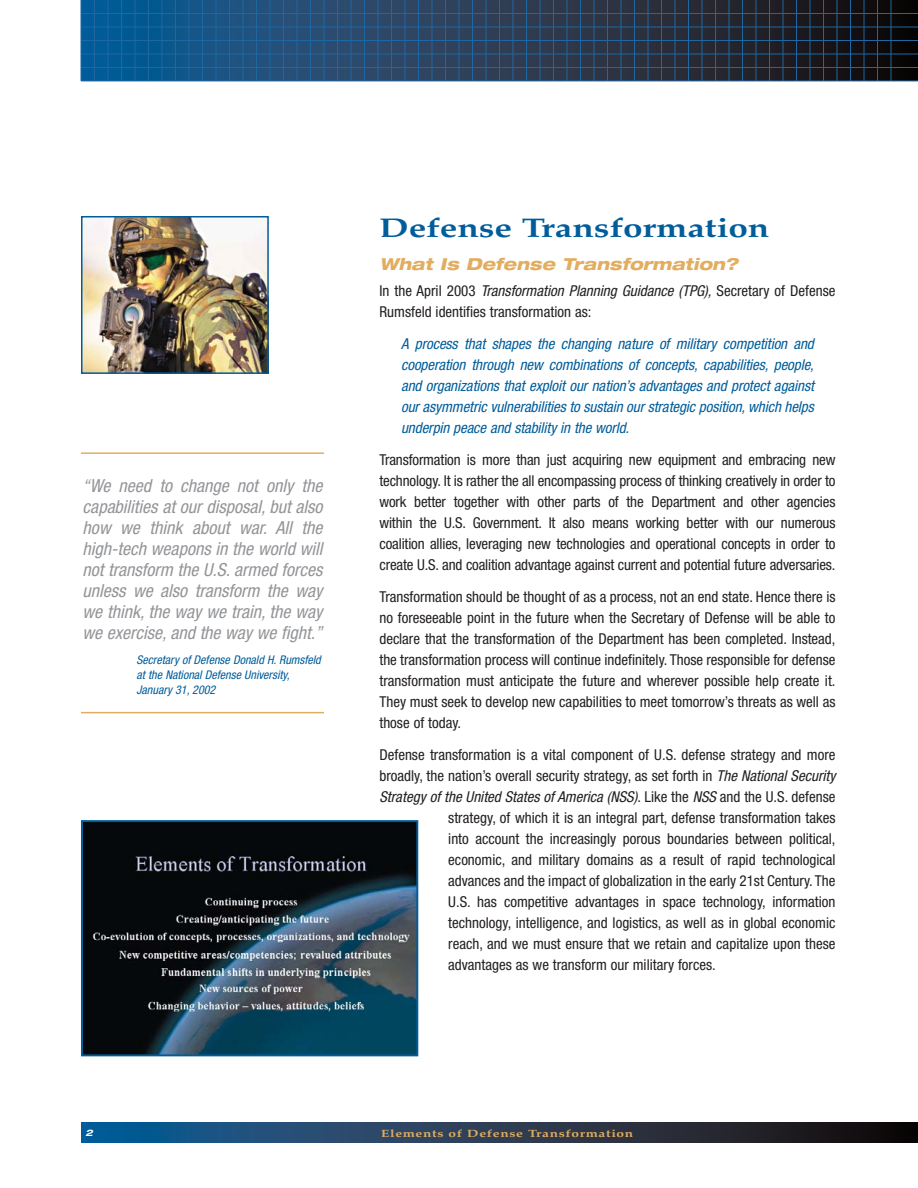
<style>
.page{position:relative;width:918px;height:1188px;background:#fff}
.page>*{position:absolute;margin:0;border:0;box-sizing:border-box;transform-origin:0 0}
.t1{font:700 27px "Palatino";color:#005d9b;scale:1.3 1}
.t2{font:italic condensed 18px/21px "Helvetica Neue";color:#939598;text-align:justify}
.t3{font:italic 800 expanded 16.5px "Helvetica Neue";color:#e2ad5f}
.t4{font:condensed 15px/21px "Helvetica Neue";color:#231f20;text-align:justify}
.t5{font:italic condensed 15px/21px "Helvetica Neue";letter-spacing:-.005em;color:#005d9b;text-align:justify}
.t6{font:italic condensed 15px "Helvetica Neue";color:#231f20}
.t7{font:italic condensed 12px/15px "Helvetica Neue";color:#005d9b}
.t8{font:700 10.5px "Palatino";letter-spacing:.05em;color:#e2ad5f;scale:1.3 1}
.t9{font:italic 700 expanded 9px "Helvetica Neue";color:#fff}
.s1{font-style:italic}
.s2{font-style:normal}
</style>
<div class="page">
<svg style="left:81px;top:1123px;width:837px;height:20px;background:#203952"></svg>
<svg style="left:82px;top:0;width:836px;height:81px;background:#203b55"></svg>
<hr style="left:81px;top:81px;width:837px;height:1px;background:#1f67a2">
<hr style="left:81px;top:67px;width:837px;height:1px;background:#1f67a2">
<hr style="left:81px;top:54px;width:837px;height:1px;background:#1f67a2">
<hr style="left:81px;top:40px;width:837px;height:1px;background:#1f67a2">
<hr style="left:81px;top:27px;width:837px;height:1px;background:#1f67a2">
<hr style="left:81px;top:13px;width:837px;height:1px;background:#1f67a2">
<hr style="left:81px;top:0;width:1px;height:81px;background:#1f67a2">
<hr style="left:94px;top:0;width:1px;height:81px;background:#1f67a2">
<hr style="left:108px;top:0;width:1px;height:81px;background:#1f67a2">
<hr style="left:121px;top:0;width:1px;height:81px;background:#1f67a2">
<hr style="left:135px;top:0;width:1px;height:81px;background:#1f67a2">
<hr style="left:148px;top:0;width:1px;height:81px;background:#1f67a2">
<hr style="left:162px;top:0;width:1px;height:81px;background:#1f67a2">
<hr style="left:175px;top:0;width:1px;height:81px;background:#1f67a2">
<hr style="left:189px;top:0;width:1px;height:81px;background:#1f67a2">
<hr style="left:202px;top:0;width:1px;height:81px;background:#1f67a2">
<hr style="left:216px;top:0;width:1px;height:81px;background:#1f67a2">
<hr style="left:229px;top:0;width:1px;height:81px;background:#1f67a2">
<hr style="left:243px;top:0;width:1px;height:81px;background:#1f67a2">
<hr style="left:256px;top:0;width:1px;height:81px;background:#1f67a2">
<hr style="left:270px;top:0;width:1px;height:81px;background:#1f67a2">
<hr style="left:283px;top:0;width:1px;height:81px;background:#1f67a2">
<hr style="left:297px;top:0;width:1px;height:81px;background:#1f67a2">
<hr style="left:310px;top:0;width:1px;height:81px;background:#1f67a2">
<hr style="left:324px;top:0;width:1px;height:81px;background:#1f67a2">
<hr style="left:337px;top:0;width:1px;height:81px;background:#1f67a2">
<hr style="left:351px;top:0;width:1px;height:81px;background:#1f67a2">
<hr style="left:364px;top:0;width:1px;height:81px;background:#1f67a2">
<hr style="left:378px;top:0;width:1px;height:81px;background:#1f67a2">
<hr style="left:391px;top:0;width:1px;height:81px;background:#1f67a2">
<hr style="left:405px;top:0;width:1px;height:81px;background:#1f67a2">
<hr style="left:418px;top:0;width:1px;height:81px;background:#1f67a2">
<hr style="left:432px;top:0;width:1px;height:81px;background:#1f67a2">
<hr style="left:445px;top:0;width:1px;height:81px;background:#1f67a2">
<hr style="left:459px;top:0;width:1px;height:81px;background:#1f67a2">
<hr style="left:472px;top:0;width:1px;height:81px;background:#1f67a2">
<hr style="left:486px;top:0;width:1px;height:81px;background:#1f67a2">
<hr style="left:499px;top:0;width:1px;height:81px;background:#1f67a2">
<hr style="left:513px;top:0;width:1px;height:81px;background:#1f67a2">
<hr style="left:526px;top:0;width:1px;height:81px;background:#1f67a2">
<hr style="left:540px;top:0;width:1px;height:81px;background:#1f67a2">
<hr style="left:553px;top:0;width:1px;height:81px;background:#1f67a2">
<hr style="left:567px;top:0;width:1px;height:81px;background:#1f67a2">
<hr style="left:580px;top:0;width:1px;height:81px;background:#1f67a2">
<hr style="left:594px;top:0;width:1px;height:81px;background:#1f67a2">
<hr style="left:607px;top:0;width:1px;height:81px;background:#1f67a2">
<hr style="left:621px;top:0;width:1px;height:81px;background:#1f67a2">
<hr style="left:634px;top:0;width:1px;height:81px;background:#1f67a2">
<hr style="left:648px;top:0;width:1px;height:81px;background:#1f67a2">
<hr style="left:661px;top:0;width:1px;height:81px;background:#1f67a2">
<hr style="left:675px;top:0;width:1px;height:81px;background:#1f67a2">
<hr style="left:688px;top:0;width:1px;height:81px;background:#1f67a2">
<hr style="left:702px;top:0;width:1px;height:81px;background:#1f67a2">
<hr style="left:715px;top:0;width:1px;height:81px;background:#1f67a2">
<hr style="left:729px;top:0;width:1px;height:81px;background:#1f67a2">
<hr style="left:742px;top:0;width:1px;height:81px;background:#1f67a2">
<hr style="left:756px;top:0;width:1px;height:81px;background:#1f67a2">
<hr style="left:769px;top:0;width:1px;height:81px;background:#1f67a2">
<hr style="left:783px;top:0;width:1px;height:81px;background:#1f67a2">
<hr style="left:796px;top:0;width:1px;height:81px;background:#1f67a2">
<hr style="left:810px;top:0;width:1px;height:81px;background:#1f67a2">
<hr style="left:823px;top:0;width:1px;height:81px;background:#1f67a2">
<hr style="left:837px;top:0;width:1px;height:81px;background:#1f67a2">
<hr style="left:850px;top:0;width:1px;height:81px;background:#1f67a2">
<hr style="left:864px;top:0;width:1px;height:81px;background:#1f67a2">
<hr style="left:877px;top:0;width:1px;height:81px;background:#1f67a2">
<hr style="left:891px;top:0;width:1px;height:81px;background:#1f67a2">
<img style="left:84px;top:823px;width:331px;height:230px">
<div style="left:81px;top:820px;width:337px;height:236px;border:2px solid #005d9b"></div>
<hr style="left:81px;top:452px;width:243px;height:2px;background:#e2ad5f">
<hr style="left:81px;top:712px;width:243px;height:1px;background:#e2ad5f">
<img style="left:84px;top:219px;width:182px;height:152px">
<div style="left:81px;top:216px;width:188px;height:158px;border:2px solid #005d9b"></div>
<p class="t2" style="left:82px;top:476px;width:242px">“We need to change not only the capabilities at our disposal, but also how we think about war. All the high-tech weapons in the world will not transform the U.S. armed forces unless we also transform the way we think, the way we train, the way we exercise, and the way we fight.”</p>
<p class="t7" style="left:136px;top:654px;width:186px">Secretary of Defense Donald H. Rumsfeld at the National Defense University,<br>January 31, 2002</p>
<h1 class="t1" style="left:379px;top:218px;width:301px">Defense Transformation</h1>
<p class="t3" style="left:379px;top:258px;width:360px">What Is Defense Transformation?</p>
<p class="t4" style="left:379px;top:282px;width:458px">In the April 2003 <span class="s1">Transformation Planning Guidance (TPG),</span> Secretary of Defense<br>Rumsfeld identifies transformation as:</p>
<p class="t5" style="left:401px;top:335px;width:414px">A process that shapes the changing nature of military competition and cooperation through new combinations of concepts, capabilities, people, and organizations that exploit our nation’s advantages and protect against our asymmetric vulnerabilities to sustain our strategic position, which helps underpin peace and stability in the world.</p>
<p class="t4" style="left:379px;top:451px;width:458px">Transformation is more than just acquiring new equipment and embracing new technology. It is rather the all encompassing process of thinking creatively in order to work better together with other parts of the Department and other agencies within the U.S. Government. It also means working better with our numerous coalition allies, leveraging new technologies and operational concepts in order to create U.S. and coalition advantage against current and potential future adversaries.</p>
<p class="t4" style="left:379px;top:587px;width:458px">Transformation should be thought of as a process, not an end state. Hence there is no foreseeable point in the future when the Secretary of Defense will be able to declare that the transformation of the Department has been completed. Instead, the transformation process will continue indefinitely. Those responsible for defense transformation must anticipate the future and wherever possible help create it.<br>They must seek to develop new capabilities to meet tomorrow’s threats as well as those of today.</p>
<p class="t4" style="left:379px;top:745px;width:458px">Defense transformation is a vital component of U.S. defense strategy and more</p>
<p class="t4" style="left:379px;top:766px;width:458px">broadly, the nation’s overall security strategy, as set forth in <span class="s1">The National Security</span></p>
<p class="t6" style="left:379px;top:791px;width:458px">Strategy of the United States of America (NSS)<span class="s2">. Like the</span> NSS <span class="s2">and the U.S. defense</span></p>
<p class="t4" style="left:448px;top:808px;width:389px">strategy, of which it is an integral part, defense transformation takes</p>
<p class="t4" style="left:448px;top:829px;width:389px">into account the increasingly porous boundaries between political,</p>
<p class="t4" style="left:448px;top:850px;width:389px">economic, and military domains as a result of rapid technological</p>
<p class="t4" style="left:448px;top:871px;width:389px">advances and the impact of globalization in the early 21st Century. The</p>
<p class="t4" style="left:448px;top:892px;width:389px">U.S. has competitive advantages in space technology, information</p>
<p class="t4" style="left:448px;top:913px;width:389px">technology, intelligence, and logistics, as well as in global economic</p>
<p class="t4" style="left:448px;top:934px;width:389px">reach, and we must ensure that we retain and capitalize upon these</p>
<p class="t4" style="left:448px;top:955px;width:269px">advantages as we transform our military forces.</p>
<p class="t9" style="left:85px;top:1130px;width:9px">2</p>
<p class="t8" style="left:381px;top:1129px;width:195px">Elements of Defense Transformation</p>
</div>
